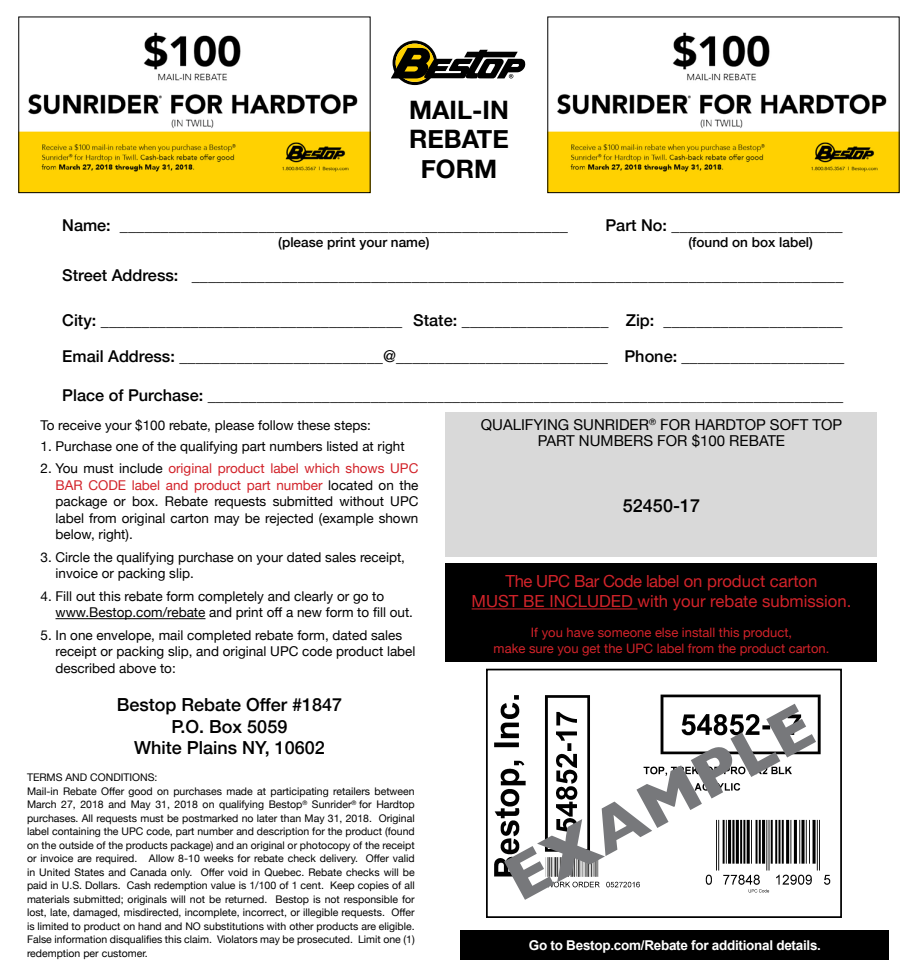
<style>
.page{position:relative;width:918px;height:972px;background:#fff}
.page>*{position:absolute;margin:0;border:0;box-sizing:border-box;transform-origin:0 0}
.t1{font:700 25.35px/29.7px "Helvetica Neue";color:#000;text-align:center}
.t2{font:500 18px/21.6px "Helvetica Neue";color:#000;text-align:center}
.t3{font:16.65px/20px "Helvetica Neue";color:#d2232a;text-align:center}
.t4{font:500 16.35px "Helvetica Neue";color:#000}
.t5{font:15px/16.5px "Helvetica Neue";color:#000;text-align:center}
.t6{font:500 13.65px "Helvetica Neue";color:#000}
.t7{font:13.5px/16.5px "Helvetica Neue";color:#000}
.t8{font:700 13.5px "Arial";letter-spacing:-.02em;color:#fff}
.t9{font:13.05px/16px "Helvetica Neue";color:#d2232a;text-align:center}
.t10{font:10.5px/13.5px "Helvetica Neue";color:#000}
.s1{color:#d2232a}
</style>
<div class="page">
<hr style="left:56px;top:618px;width:149px;height:1px;background:#000">
<div style="left:461px;top:930px;width:428px;height:30px;background:#000"></div>
<svg style="left:391px;top:41px;width:135px;height:44px"></svg>
<img style="left:20px;top:32px;width:349px;height:159px">
<div style="left:18px;top:17px;width:353px;height:176px;border:1px solid #000"></div>
<div style="left:446px;top:413px;width:432px;height:144px;background:#d9d9d9"></div>
<img style="left:549px;top:32px;width:349px;height:159px">
<div style="left:547px;top:17px;width:353px;height:176px;border:1px solid #000"></div>
<img style="left:494px;top:694px;width:337px;height:191px">
<div style="left:486px;top:669px;width:356px;height:249px;border:2px solid #000"></div>
<div style="left:446px;top:563px;width:432px;height:99px;background:#000"></div>
<hr style="left:472px;top:609px;width:165px;height:1px;background:#d2232a">
<svg style="left:504px;top:704px;width:312px;height:196px"></svg>
<h1 class="t1" style="left:409px;top:96px;width:101px">MAIL-IN<br>REBATE<br>FORM</h1>
<h3 class="t4" style="left:605px;top:212px;width:239px">Part No: _____________________</h3>
<h3 class="t6" style="left:688px;top:231px;width:126px">(found on box label)</h3>
<h3 class="t4" style="left:62px;top:262px;width:783px">Street Address: ________________________________________________________________________________</h3>
<h3 class="t4" style="left:62px;top:307px;width:782px">City: _____________________________________ State: __________________ Zip: ______________________</h3>
<h3 class="t4" style="left:62px;top:343px;width:784px">Email Address: _________________________@__________________________ Phone: ____________________</h3>
<h3 class="t4" style="left:62px;top:382px;width:783px">Place of Purchase: ______________________________________________________________________________</h3>
<p class="t7" style="left:40px;top:418px;width:332px">To receive your $100 rebate, please follow these steps:</p>
<p class="t7" style="left:40px;top:439px;width:366px">1. Purchase one of the qualifying part numbers listed at right</p>
<p class="t7" style="left:56px;top:461px;width:365px;text-align:justify;text-indent:-15px">2. You must include <span class="s1">original product label which shows UPC BAR CODE label and product part number</span> located on the package or box. Rebate requests submitted without UPC label from original carton may be rejected (example shown below, right).</p>
<p class="t7" style="left:56px;top:550px;width:351px;text-indent:-15px">3. Circle the qualifying purchase on your dated sales receipt, invoice or packing slip.</p>
<p class="t7" style="left:56px;top:589px;width:359px;text-indent:-15px">4. Fill out this rebate form completely and clearly or go to www.Bestop.com/rebate and print off a new form to fill out.</p>
<p class="t7" style="left:56px;top:628px;width:362px;text-indent:-15px">5. In one envelope, mail completed rebate form, dated sales receipt or packing slip, and original UPC code product label described above to:</p>
<h2 class="t2" style="left:117px;top:692px;width:227px">Bestop Rebate Offer #1847<br>P.O. Box 5059<br>White Plains NY, 10602</h2>
<p class="t10" style="left:27px;top:771px;width:389px">TERMS AND CONDITIONS:<br>Mail-in Rebate Offer good on purchases made at participating retailers between March 27, 2018 and May 31, 2018 on qualifying Bestop<sup>®</sup> Sunrider<sup>®</sup> for Hardtop purchases. All requests must be postmarked no later than May 31, 2018. Original label containing the UPC code, part number and description for the product (found on the outside of the products package) and an original or photocopy of the receipt or invoice are required. Allow 8-10 weeks for rebate check delivery. Offer valid in United States and Canada only. Offer void in Quebec. Rebate checks will be paid in U.S. Dollars. Cash redemption value is 1/100 of 1 cent. Keep copies of all materials submitted; originals will not be returned. Bestop is not responsible for lost, late, damaged, misdirected, incomplete, incorrect, or illegible requests. Offer is limited to product on hand and NO substitutions with other products are eligible.<br>False information disqualifies this claim. Violators may be prosecuted. Limit one (1) redemption per customer.</p>
<h3 class="t4" style="left:62px;top:212px;width:507px">Name: _______________________________________________________</h3>
<h3 class="t6" style="left:278px;top:232px;width:153px">(please print your name)</h3>
<h3 class="t5" style="left:481px;top:417px;width:363px">QUALIFYING SUNRIDER<sup>®</sup> FOR HARDTOP SOFT TOP<br>PART NUMBERS FOR $100 REBATE</h3>
<h2 class="t2" style="left:623px;top:493px;width:79px">52450-17</h2>
<h3 class="t3" style="left:472px;top:572px;width:381px">The UPC Bar Code label on product carton<br>MUST BE INCLUDED with your rebate submission.</h3>
<p class="t9" style="left:494px;top:625px;width:337px">If you have someone else install this product,<br>make sure you get the UPC label from the product carton.</p>
<p class="t8" style="left:529px;top:936px;width:294px">Go to Bestop.com/Rebate for additional details.</p>
</div>
